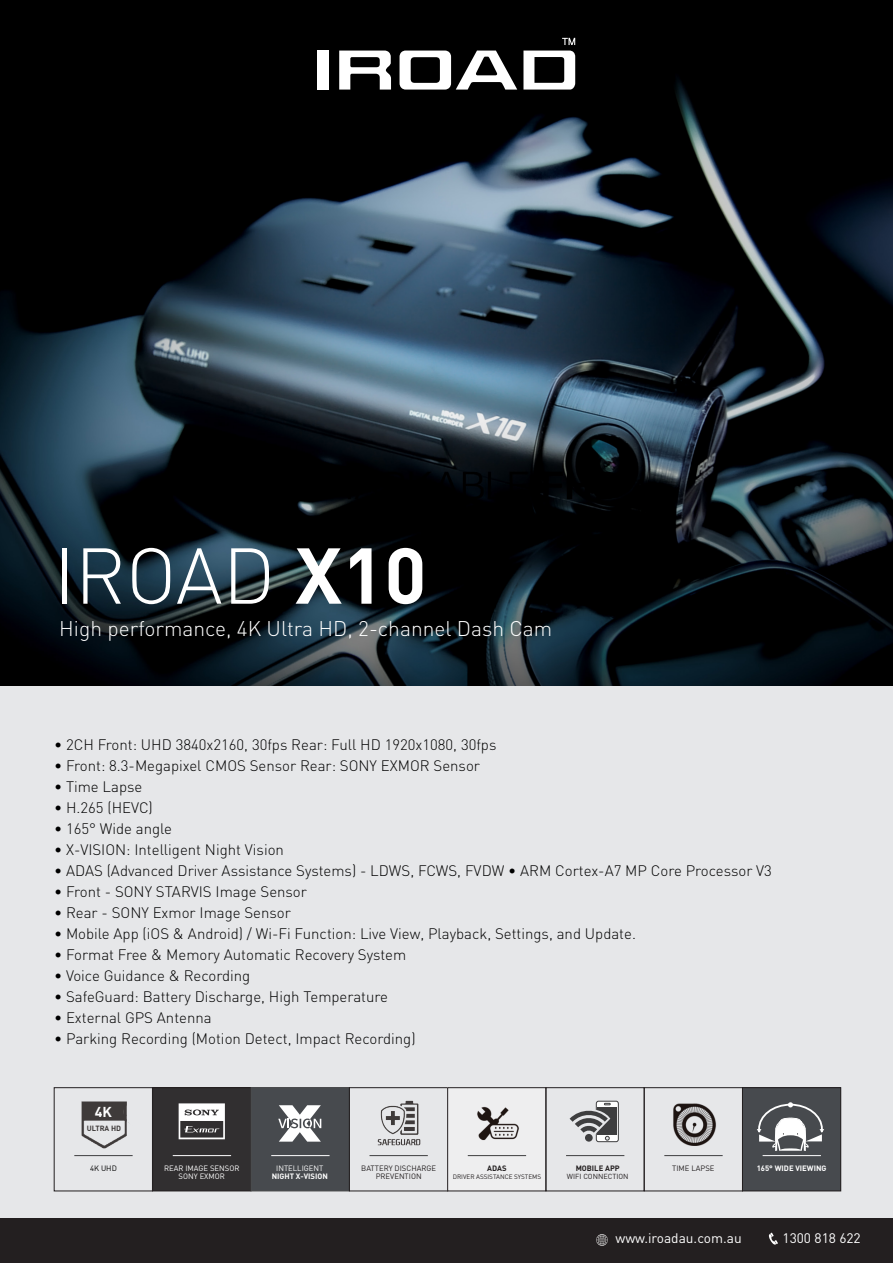
<style>
.page{position:relative;width:893px;height:1263px;background:#fff}
.page>*{position:absolute;margin:0;border:0;box-sizing:border-box;transform-origin:0 0}
.t1{font:300 77.85px "DIN Pro";color:#fff}
.t2{font:300 21px "DIN Pro";color:#fff}
.t3{font:300 15px "DIN Pro";color:#000}
.t4{font:700 14.25px "DIN Pro";color:#fff}
.t5{font:13.65px "DIN Pro";color:#fff}
.t6{font:700 7.65px/7.6px "DIN Pro";color:#fff;text-align:center}
.t7{font:7.65px/7.6px "DIN Pro";color:#231f20;text-align:center}
.t8{font:7.65px "DIN Pro";color:#fff}
.t9{font:700 7.65px "DIN Pro";color:#231f20}
.t10{font:7.65px "DIN Pro";color:#000}
.t11{font:700 7.5px "DIN Pro";color:#3f3b3a}
.t12{font:7.35px "DIN Pro";color:#231f20}
.t13{font:6.45px "DIN Pro";color:#231f20}
.s1{font-weight:700}
.s2{font-weight:400}
</style>
<div class="page">
<div style="left:0;top:678px;width:893px;height:585px;background:#e6e7e9"></div>
<img style="left:0;top:0;width:893px;height:685px">
<div style="left:318px;top:51px;width:11px;height:39px;background:#fff"></div>
<svg style="left:339px;top:51px;width:52px;height:39px"></svg>
<svg style="left:400px;top:51px;width:117px;height:39px"></svg>
<svg style="left:523px;top:51px;width:52px;height:39px"></svg>
<svg style="left:562px;top:38px;width:13px;height:7px"></svg>
<hr style="left:74px;top:1155px;width:59px;height:1px;background:#3e3e3f">
<div style="left:153px;top:1088px;width:98px;height:103px;background:#312f30"></div>
<div style="left:152px;top:1087px;width:99px;height:104px;border:1px solid #231f20"></div>
<hr style="left:173px;top:1155px;width:58px;height:1px;background:#fff">
<div style="left:251px;top:1088px;width:98px;height:103px;background:#474a4e"></div>
<div style="left:251px;top:1087px;width:99px;height:104px;border:1px solid #4b4c4d"></div>
<hr style="left:271px;top:1155px;width:59px;height:1px;background:#fff">
<div style="left:349px;top:1087px;width:99px;height:104px;border:1px solid #231f20"></div>
<hr style="left:369px;top:1155px;width:59px;height:1px;background:#3e3e3f">
<div style="left:448px;top:1088px;width:98px;height:103px;background:#eeeeef"></div>
<div style="left:447px;top:1087px;width:99px;height:104px;border:1px solid #231f20"></div>
<hr style="left:468px;top:1155px;width:58px;height:1px;background:#3e3e3f">
<hr style="left:566px;top:1155px;width:58px;height:1px;background:#3e3e3f">
<svg style="left:570px;top:1100px;width:49px;height:42px"></svg>
<div style="left:585px;top:1134px;width:8px;height:8px;background:#3e3e3f;border-radius:50%"></div>
<div style="left:742px;top:1088px;width:99px;height:103px;background:#474a4e"></div>
<div style="left:644px;top:1087px;width:99px;height:104px;border:1px solid #231f20"></div>
<hr style="left:664px;top:1155px;width:59px;height:1px;background:#3e3e3f">
<div style="left:742px;top:1087px;width:99px;height:104px;border:1px solid #231f20"></div>
<hr style="left:763px;top:1155px;width:58px;height:1px;background:#fff">
<svg style="left:757px;top:1102px;width:67px;height:49px"></svg>
<img style="left:72px;top:1087px;width:93px;height:64px">
<img style="left:377px;top:1100px;width:44px;height:46px">
<svg style="left:179px;top:1103px;width:46px;height:36px"></svg>
<div style="left:85px;top:1104px;width:38px;height:14px;background:#3f3b3a"></div>
<div style="left:90px;top:1125px;width:30px;height:10px;background:#e6e7e9"></div>
<svg style="left:278px;top:1105px;width:43px;height:37px"></svg>
<img style="left:477px;top:1106px;width:42px;height:35px">
<img style="left:673px;top:1103px;width:43px;height:43px">
<div style="left:0;top:1218px;width:893px;height:45px;background:#231f20"></div>
<svg style="left:596px;top:1234px;width:12px;height:12px"></svg>
<svg style="left:769px;top:1232px;width:9px;height:13px"></svg>
<p class="t1" style="left:53px;top:523px;width:375px">IROAD <span class="s1">X10</span></p>
<p class="t2" style="left:59px;top:614px;width:495px">High performance, 4K Ultra HD, 2-channel Dash Cam</p>
<p class="t3" style="left:54px;top:735px;width:444px">• 2CH Front: UHD 3840x2160, 30fps Rear: Full HD 1920x1080, 30fps</p>
<p class="t3" style="left:54px;top:756px;width:428px">• Front: 8.3-Megapixel CMOS Sensor Rear: SONY EXMOR Sensor</p>
<p class="t3" style="left:54px;top:777px;width:90px">• Time Lapse</p>
<p class="t3" style="left:54px;top:798px;width:100px">• H.265 (HEVC)</p>
<p class="t3" style="left:54px;top:819px;width:120px">• 165° Wide angle</p>
<p class="t3" style="left:54px;top:840px;width:231px">• X-VISION: Intelligent Night Vision</p>
<p class="t3" style="left:54px;top:861px;width:719px">• ADAS (Advanced Driver Assistance Systems) - LDWS, FCWS, FVDW • ARM Cortex-A7 MP Core Processor V3</p>
<p class="t3" style="left:54px;top:882px;width:254px">• Front - SONY STARVIS Image Sensor</p>
<p class="t3" style="left:54px;top:903px;width:238px">• Rear - SONY Exmor Image Sensor</p>
<p class="t3" style="left:54px;top:924px;width:583px">• Mobile App (iOS &amp; Android) / Wi-Fi Function: Live View, Playback, Settings, and Update.</p>
<p class="t3" style="left:54px;top:945px;width:354px">• Format Free &amp; Memory Automatic Recovery System</p>
<p class="t3" style="left:54px;top:966px;width:198px">• Voice Guidance &amp; Recording</p>
<p class="t3" style="left:54px;top:987px;width:336px">• SafeGuard: Battery Discharge, High Temperature</p>
<p class="t3" style="left:54px;top:1008px;width:159px">• External GPS Antenna</p>
<p class="t3" style="left:54px;top:1029px;width:363px">• Parking Recording (Motion Detect, Impact Recording)</p>
<p class="t4" style="left:95px;top:1102px;width:19px">4K</p>
<p class="t11" style="left:87px;top:1123px;width:36px">ULTRA HD</p>
<p class="t8" style="left:164px;top:1163px;width:77px">REAR IMAGE SENSOR</p>
<p class="t6" style="left:757px;top:1164px;width:71px">165° WIDE VIEWING</p>
<p class="t8" style="left:179px;top:1170px;width:48px">SONY EXMOR</p>
<p class="t10" style="left:90px;top:1163px;width:28px">4K UHD</p>
<p class="t6" style="left:272px;top:1164px;width:58px"><span class="s2">INTELLIGENT<br></span>NIGHT X-VISION</p>
<p class="t7" style="left:361px;top:1164px;width:76px">BATTERY DISCHARGE<br>PREVENTION</p>
<p class="t9" style="left:487px;top:1163px;width:21px">ADAS</p>
<p class="t7" style="left:672px;top:1164px;width:44px">TIME LAPSE</p>
<p class="t9" style="left:576px;top:1163px;width:46px">MOBILE APP</p>
<p class="t12" style="left:567px;top:1171px;width:63px">WIFI CONNECTION</p>
<p class="t13" style="left:453px;top:1172px;width:90px">DRIVER ASSISTANCE SYSTEMS</p>
<p class="t5" style="left:615px;top:1229px;width:128px">www.iroadau.com.au</p>
<p class="t5" style="left:782px;top:1229px;width:80px">1300 818 622</p>
</div>
